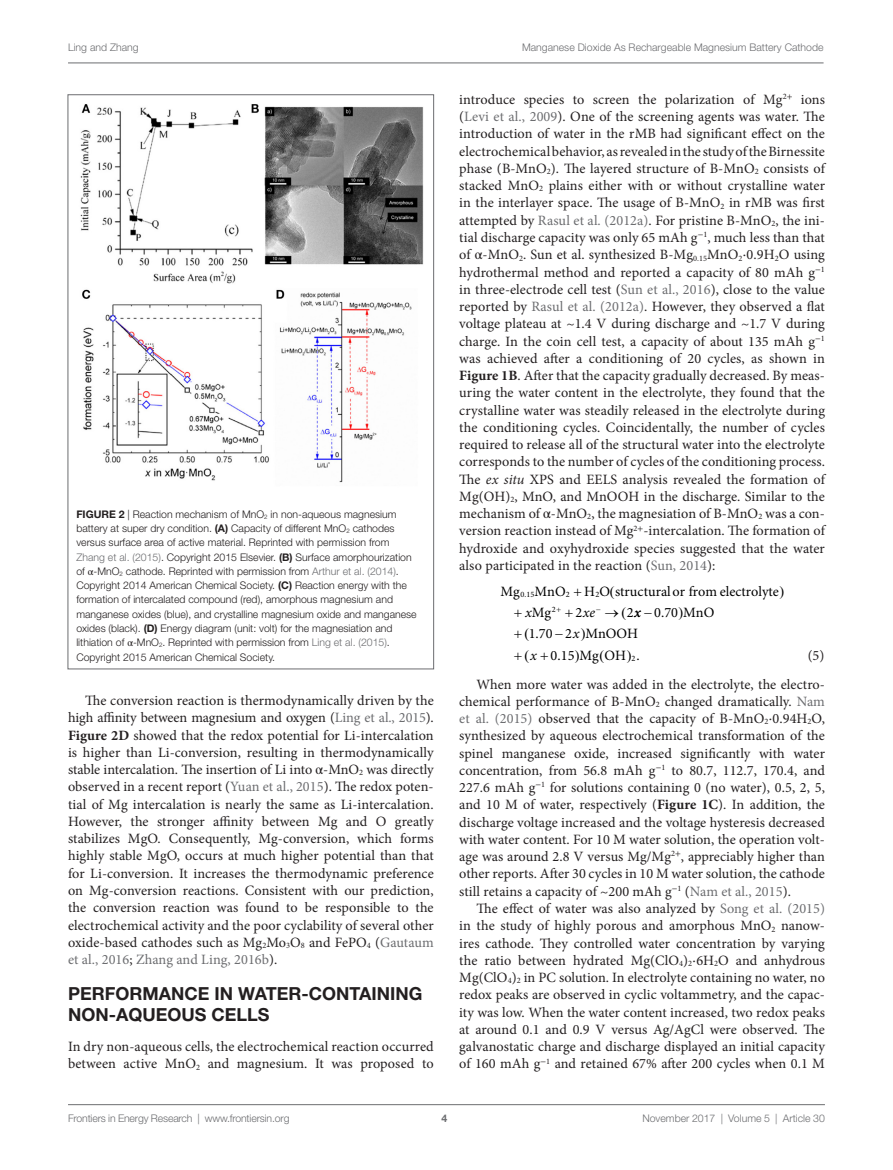
<style>
.page{position:relative;width:893px;height:1170px;background:#fff}
.page>*{position:absolute;margin:0;border:0;box-sizing:border-box;transform-origin:0 0}
.t1{font:700 18px/21px "Helvetica Neue LT Std";color:#231f20}
.t2{font:14.25px/17.2px "Minion Pro";letter-spacing:.005em;color:#231f20;text-align:justify}
.t3{font:14.25px/21.5px "Minion Pro";letter-spacing:.005em;color:#000;text-align:right}
.t4{font:italic 14.25px "Minion Pro";color:#000}
.t5{font:300 10.5px/14.2px "Helvetica Neue LT Std";color:#231f20}
.t6{font:300 10.5px "Helvetica Neue LT Std";color:#6c6d70}
.t7{font:700 10.5px "Helvetica Neue LT Std";color:#6c6d70}
.t8{font:8.25px "Minion Pro";color:#000}
.s1{font-weight:700}
.s2{color:#6c6d70}
.s3{font-family:"STIX General";font-weight:400}
.s4{font-family:"STIX General"}
.s5{font-style:italic}
.s6{font-style:normal}
</style>
<div class="page">
<img style="left:80px;top:104px;width:344px;height:379px">
<hr style="left:68px;top:63px;width:756px;height:1px;background:#6c6d70">
<hr style="left:68px;top:1104px;width:757px;height:1px;background:#6c6d70">
<p class="t6" style="left:68px;top:41px;width:72px">Ling and Zhang</p>
<p class="t6" style="left:522px;top:41px;width:303px">Manganese Dioxide As Rechargeable Magnesium Battery Cathode</p>
<p class="t5" style="left:76px;top:507px;width:342px"><span class="s1">FIGURE 2</span> | Reaction mechanism of MnO<sub>2</sub> in non-aqueous magnesium battery at super dry condition. <span class="s1">(A)</span> Capacity of different MnO<sub>2</sub> cathodes versus surface area of active material. Reprinted with permission from <span class="s2">Zhang et al. (2015)</span>. Copyright 2015 Elsevier. <span class="s1">(B)</span> Surface amorphourization of <span class="s3">α</span>-MnO<sub>2</sub> cathode. Reprinted with permission from <span class="s2">Arthur et al. (2014)</span>.<br>Copyright 2014 American Chemical Society. <span class="s1">(C)</span> Reaction energy with the formation of intercalated compound (red), amorphous magnesium and manganese oxides (blue), and crystalline magnesium oxide and manganese oxides (black). <span class="s1">(D)</span> Energy diagram (unit: volt) for the magnesiation and lithiation of <span class="s3">α</span>-MnO<sub>2</sub>. Reprinted with permission from <span class="s2">Ling et al. (2015)</span>.<br>Copyright 2015 American Chemical Society.</p>
<p class="t2" style="left:68px;top:692px;width:367px;text-indent:17px">The conversion reaction is thermodynamically driven by the high affinity between magnesium and oxygen (<span class="s2">Ling et al., 2015</span>).<br><span class="s1">Figure 2D</span> showed that the redox potential for Li-intercalation is higher than Li-conversion, resulting in thermodynamically stable intercalation. The insertion of Li into <span class="s4">α</span>-MnO<sub>2</sub> was directly observed in a recent report (<span class="s2">Yuan et al., 2015</span>). The redox poten&shy;tial of Mg intercalation is nearly the same as Li-intercalation.<br>However, the stronger affinity between Mg and O greatly stabilizes MgO. Consequently, Mg-conversion, which forms highly stable MgO, occurs at much higher potential than that for Li-conversion. It increases the thermodynamic preference on Mg-conversion reactions. Consistent with our prediction, the conversion reaction was found to be responsible to the electrochemical activity and the poor cyclability of several other oxide-based cathodes such as Mg<sub>2</sub>Mo<sub>3</sub>O<sub>8</sub> and FePO<sub>4</sub> (<span class="s2">Gautaum et al., 2016</span>; <span class="s2">Zhang and Ling, 2016b</span>).</p>
<p class="t1" style="left:68px;top:982px;width:354px">PERFORMANCE IN WATER-CONTAINING<br>NON-AQUEOUS CELLS</p>
<p class="t2" style="left:68px;top:1037px;width:367px">In dry non-aqueous cells, the electrochemical reaction occurred between active MnO<sub>2</sub> and magnesium. It was proposed to</p>
<p class="t2" style="left:459px;top:91px;width:367px">introduce species to screen the polarization of Mg<sup>2</sup><sup>+</sup> ions (<span class="s2">Levi et al., 2009</span>). One of the screening agents was water. The introduction of water in the rMB had significant effect on the electrochemical behavior, as revealed in the study of the Birnessite phase (B-MnO<sub>2</sub>). The layered structure of B-MnO<sub>2</sub> consists of stacked MnO<sub>2</sub> plains either with or without crystalline water in the interlayer space. The usage of B-MnO<sub>2</sub> in rMB was first attempted by <span class="s2">Rasul et al. (2012a)</span>. For pristine B-MnO<sub>2</sub>, the ini&shy;tial discharge capacity was only 65 mAh g<sup>−</sup><sup>1</sup>, much less than that of <span class="s4">α</span>-MnO<sub>2</sub>. Sun et al. synthesized B-Mg<sub>0.15</sub>MnO<sub>2</sub><span class="s4">⋅</span>0.9H<sub>2</sub>O using hydrothermal method and reported a capacity of 80 mAh g<sup>−</sup><sup>1 </sup>in three-electrode cell test (<span class="s2">Sun et al., 2016</span>), close to the value reported by <span class="s2">Rasul et al. (2012a)</span>. However, they observed a flat voltage plateau at ~1.4 V during discharge and ~1.7 V during charge. In the coin cell test, a capacity of about 135 mAh g<sup>−</sup><sup>1 </sup>was achieved after a conditioning of 20 cycles, as shown in <span class="s1">Figure 1B</span>. After that the capacity gradually decreased. By meas&shy;uring the water content in the electrolyte, they found that the crystalline water was steadily released in the electrolyte during the conditioning cycles. Coincidentally, the number of cycles required to release all of the structural water into the electrolyte corresponds to the number of cycles of the conditioning process.<br>The <span class="s5">ex situ</span> XPS and EELS analysis revealed the formation of Mg(OH)<sub>2</sub>, MnO, and MnOOH in the discharge. Similar to the mechanism of <span class="s4">α</span>-MnO<sub>2</sub>, the magnesiation of B-MnO<sub>2</sub> was a con&shy;version reaction instead of Mg<sup>2</sup><sup>+</sup>-intercalation. The formation of hydroxide and oxyhydroxide species suggested that the water also participated in the reaction (<span class="s2">Sun, 2014</span>):</p>
<p class="t3" style="left:500px;top:580px;width:67px">Mg MnO</p>
<p class="t3" style="left:584px;top:580px;width:196px">H O structuralor from electrolyte</p>
<p class="t3" style="left:525px;top:601px;width:27px"><span class="s5">x</span>Mg</p>
<p class="t4" style="left:575px;top:602px;width:21px"><span class="s6">2</span>xe</p>
<p class="t3" style="left:627px;top:601px;width:89px">2<span class="s5">x</span> − 0.70 MnO</p>
<p class="t8" style="left:521px;top:588px;width:15px">0.15</p>
<p class="t8" style="left:566px;top:588px;width:5px">2</p>
<p class="t8" style="left:595px;top:588px;width:5px">2</p>
<p class="t8" style="left:552px;top:604px;width:5px">2</p>
<p class="t4" style="left:573px;top:624px;width:8px">x</p>
<p class="t4" style="left:530px;top:645px;width:8px">x</p>
<p class="t3" style="left:529px;top:623px;width:112px">1.70 2 MnOOH<br>0.15 Mg OH <sub>2</sub> .</p>
<p class="t2" style="left:476px;top:640px;width:350px;line-height:29px;text-align:right">(5)<br>When more water was added in the electrolyte, the electro-</p>
<p class="t2" style="left:459px;top:692px;width:367px">chemical performance of B-MnO<sub>2</sub> changed dramatically. <span class="s2">Nam et al. (2015)</span> observed that the capacity of B-MnO<sub>2</sub><span class="s4">⋅</span>0.94H<sub>2</sub>O, synthesized by aqueous electrochemical transformation of the spinel manganese oxide, increased significantly with water concentration, from 56.8 mAh g<sup>−</sup><sup>1</sup> to 80.7, 112.7, 170.4, and 227.6 mAh g<sup>−</sup><sup>1</sup> for solutions containing 0 (no water), 0.5, 2, 5, and 10 M of water, respectively (<span class="s1">Figure 1C</span>). In addition, the discharge voltage increased and the voltage hysteresis decreased with water content. For 10 M water solution, the operation volt&shy;age was around 2.8 V versus Mg/Mg<sup>2</sup><sup>+</sup>, appreciably higher than other reports. After 30 cycles in 10 M water solution, the cathode still retains a capacity of ~200 mAh g<sup>−</sup><sup>1</sup> (<span class="s2">Nam et al., 2015</span>).</p>
<p class="t2" style="left:459px;top:899px;width:367px;text-indent:17px">The effect of water was also analyzed by <span class="s2">Song et al. (2015) </span>in the study of highly porous and amorphous MnO<sub>2</sub> nanow&shy;ires cathode. They controlled water concentration by varying the ratio between hydrated Mg(ClO<sub>4</sub>)<sub>2</sub><span class="s4">⋅</span>6H<sub>2</sub>O and anhydrous Mg(ClO<sub>4</sub>)<sub>2</sub> in PC solution. In electrolyte containing no water, no redox peaks are observed in cyclic voltammetry, and the capac&shy;ity was low. When the water content increased, two redox peaks at around 0.1 and 0.9 V versus Ag/AgCl were observed. The galvanostatic charge and discharge displayed an initial capacity of 160 mAh g<sup>−</sup><sup>1</sup> and retained 67% after 200 cycles when 0.1 M</p>
<p class="t6" style="left:68px;top:1111px;width:223px">Frontiers in Energy Research | www.frontiersin.org</p>
<p class="t6" style="left:642px;top:1111px;width:184px">November 2017 | Volume 5 | Article 30</p>
<p class="t7" style="left:441px;top:1111px;width:7px">4</p>
</div>
